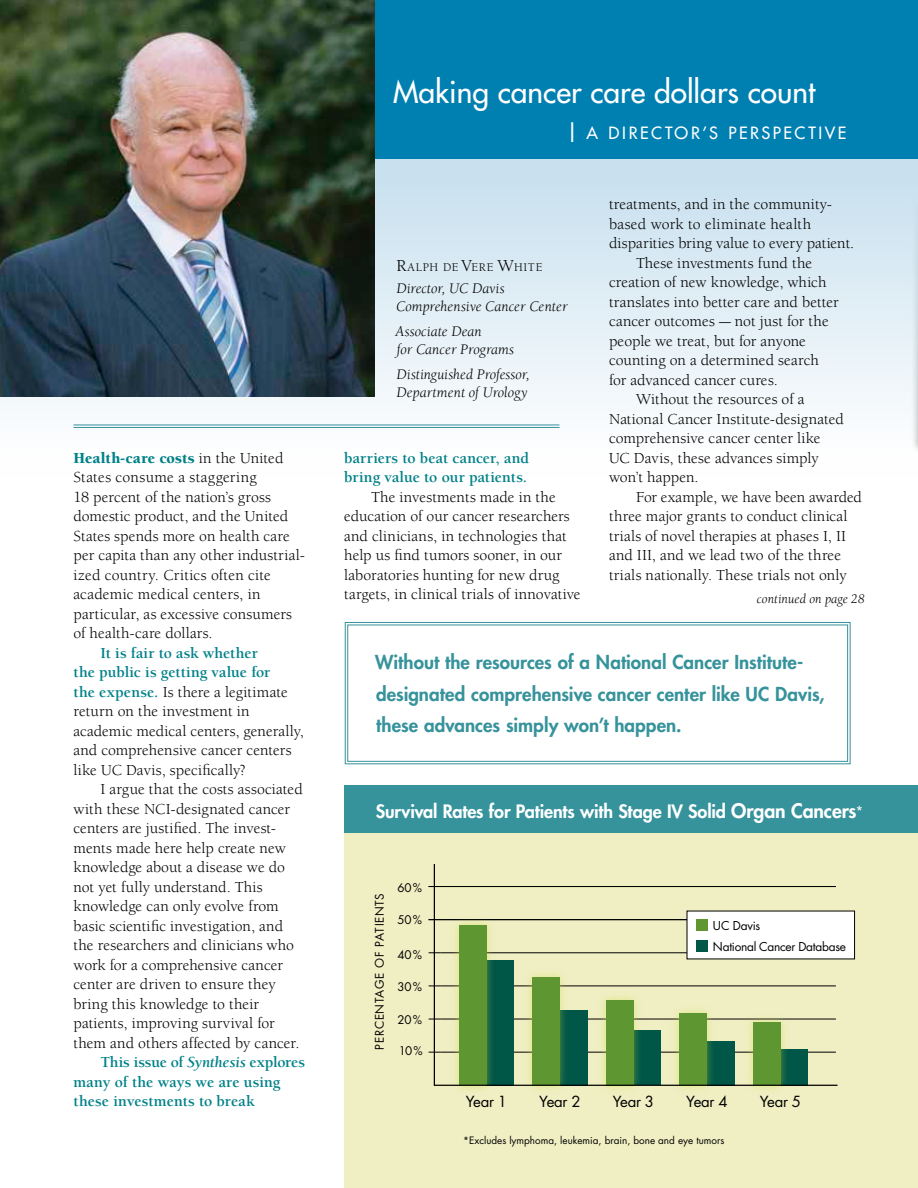
<style>
.page{position:relative;width:918px;height:1188px;background:#fff}
.page>*{position:absolute;margin:0;border:0;box-sizing:border-box;transform-origin:0 0}
.t1{font:30px "Futura";color:#fff}
.t2{font:800 18.75px/31.5px "Futura";color:#36929b}
.t3{font:800 18px "Futura";letter-spacing:-.005em;color:#fff}
.t4{font:16.5px "Futura";letter-spacing:.15em;color:#fff}
.t5{font:15.75px/19.5px "Berkeley";letter-spacing:.005em;color:#000}
.t6{font:700 15.75px/19.5px "Berkeley";color:#008188}
.t7{font:italic 15px/18px "Berkeley";color:#000}
.t8{font:14.85px "Futura";letter-spacing:-.02em;color:#000}
.t9{font:italic 13.5px "Berkeley";letter-spacing:.005em;color:#000}
.t10{font:12.15px "Berkeley";letter-spacing:.055em;color:#000}
.t11{font:11.85px/20.9px "Futura";letter-spacing:-.02em;color:#000}
.t12{font:11.55px "Futura";letter-spacing:.05em;color:#000}
.t13{font:9.9px "Futura";color:#000}
.s1{font-weight:900;color:#008188}
.s2{font-weight:700;color:#008188}
.s3{font-style:italic}
.s4{font-size:24px}
.s5{font-size:17.25px}
.s6{font-size:19.5px}
.s7{font-weight:400;font-size:13.5px}
</style>
<div class="page">
<svg style="left:0;top:159px;width:918px;height:291px"></svg>
<div style="left:344px;top:0;width:574px;height:159px;background:#007fb1"></div>
<img style="left:0;top:0;width:375px;height:397px">
<div style="left:344px;top:785px;width:574px;height:403px;background:#f0efc4"></div>
<div style="left:344px;top:785px;width:574px;height:48px;background:#36929b"></div>
<svg style="left:345px;top:622px;width:506px;height:142px"></svg>
<div style="left:347px;top:625px;width:501px;height:137px;border:1px solid #36929b"></div>
<svg style="left:433px;top:865px;width:406px;height:222px"></svg>
<div style="left:687px;top:911px;width:168px;height:48px;background:#fff"></div>
<div style="left:696px;top:919px;width:12px;height:12px;background:#5e9632"></div>
<div style="left:696px;top:940px;width:12px;height:11px;background:#005647"></div>
<hr style="left:73px;top:425px;width:486px;height:1px;background:#36929b">
<hr style="left:73px;top:427px;width:486px;height:1px;background:#36929b">
<p class="t5" style="left:73px;top:449px;width:233px"><span class="s1">Health-care costs</span> in the United<br>States consume a staggering<br>18 percent of the nation’s gross domestic product, and the United<br>States spends more on health care per capita than any other industrial&shy;ized country. Critics often cite academic medical centers, in particular, as excessive consumers of health-care dollars.</p>
<p class="t5" style="left:73px;top:644px;width:232px;text-indent:27px"><span class="s2">It is fair to ask whether<br>the public is getting value for<br>the expense.</span> Is there a legitimate return on the investment in academic medical centers, generally, and comprehensive cancer centers like UC Davis, specifically?</p>
<p class="t5" style="left:100px;top:780px;width:204px">I argue that the costs associated</p>
<p class="t5" style="left:73px;top:799px;width:218px">with these NCI-designated cancer</p>
<p class="t5" style="left:73px;top:819px;width:204px">centers are justified. The invest-</p>
<p class="t5" style="left:73px;top:838px;width:214px">ments made here help create new</p>
<p class="t5" style="left:73px;top:858px;width:213px">knowledge about a disease we do</p>
<p class="t5" style="left:73px;top:877px;width:191px">not yet fully understand. This</p>
<p class="t5" style="left:73px;top:897px;width:207px">knowledge can only evolve from</p>
<p class="t5" style="left:73px;top:916px;width:211px">basic scientific investigation, and</p>
<p class="t5" style="left:73px;top:936px;width:222px">the researchers and clinicians who</p>
<p class="t5" style="left:73px;top:955px;width:211px">work for a comprehensive cancer</p>
<p class="t5" style="left:73px;top:975px;width:204px">center are driven to ensure they</p>
<p class="t5" style="left:73px;top:994px;width:187px">bring this knowledge to their</p>
<p class="t5" style="left:73px;top:1014px;width:203px">patients, improving survival for</p>
<p class="t5" style="left:73px;top:1033px;width:227px">them and others affected by cancer.</p>
<p class="t6" style="left:100px;top:1053px;width:206px">This issue of <span class="s3">Synthesis</span> explores</p>
<p class="t6" style="left:73px;top:1072px;width:209px">many of the ways we are using</p>
<p class="t6" style="left:73px;top:1092px;width:183px">these investments to break</p>
<h1 class="t1" style="left:393px;top:73px;width:424px">Making cancer care dollars count</h1>
<p class="t4" style="left:565px;top:123px;width:282px"><span class="s4">|</span> A DIRECTOR’S PERSPECTIVE</p>
<p class="t10" style="left:396px;top:261px;width:148px"><span class="s5">R</span>ALPH DE <span class="s5">V</span>ERE <span class="s5">W</span>HITE</p>
<p class="t7" style="left:396px;top:280px;width:173px">Director, UC Davis<br>Comprehensive Cancer Center</p>
<p class="t7" style="left:396px;top:323px;width:120px">Associate Dean<br>for Cancer Programs</p>
<p class="t7" style="left:397px;top:365px;width:135px">Distinguished Professor,<br>Department of Urology</p>
<p class="t6" style="left:344px;top:448px;width:186px">barriers to beat cancer, and bring value to our patients.</p>
<p class="t5" style="left:344px;top:487px;width:238px;text-indent:27px">The investments made in the education of our cancer researchers and clinicians, in technologies that help us find tumors sooner, in our laboratories hunting for new drug targets, in clinical trials of innovative</p>
<p class="t5" style="left:609px;top:195px;width:225px">treatments, and in the community-</p>
<p class="t5" style="left:609px;top:214px;width:204px">based work to eliminate health</p>
<p class="t5" style="left:609px;top:234px;width:247px">disparities bring value to every patient.</p>
<p class="t5" style="left:636px;top:253px;width:178px">These investments fund the</p>
<p class="t5" style="left:609px;top:273px;width:219px">creation of new knowledge, which</p>
<p class="t5" style="left:609px;top:292px;width:231px">translates into better care and better</p>
<p class="t5" style="left:609px;top:312px;width:221px">cancer outcomes — not just for the</p>
<p class="t5" style="left:609px;top:331px;width:198px">people we treat, but for anyone</p>
<p class="t5" style="left:609px;top:351px;width:212px">counting on a determined search</p>
<p class="t5" style="left:609px;top:370px;width:170px">for advanced cancer cures.</p>
<p class="t5" style="left:636px;top:390px;width:170px">Without the resources of a</p>
<p class="t5" style="left:609px;top:409px;width:237px">National Cancer Institute-designated</p>
<p class="t5" style="left:609px;top:429px;width:213px">comprehensive cancer center like</p>
<p class="t5" style="left:609px;top:448px;width:211px">UC Davis, these advances simply</p>
<p class="t5" style="left:609px;top:468px;width:91px">won’t happen.</p>
<p class="t5" style="left:636px;top:487px;width:228px">For example, we have been awarded</p>
<p class="t5" style="left:609px;top:507px;width:240px">three major grants to conduct clinical</p>
<p class="t5" style="left:609px;top:526px;width:239px">trials of novel therapies at phases I, II</p>
<p class="t5" style="left:609px;top:546px;width:234px">and III, and we lead two of the three</p>
<p class="t5" style="left:609px;top:565px;width:239px">trials nationally. These trials not only</p>
<p class="t9" style="left:757px;top:592px;width:109px">continued on page 28</p>
<p class="t2" style="left:375px;top:646px;width:451px">Without the resources of a National Cancer Institute&shy;designated comprehensive cancer center like UC Davis, these advances simply won’t happen.</p>
<p class="t3" style="left:376px;top:799px;width:489px">Survival Rates for Patients with Stage IV Solid <span class="s6">Organ Cancers</span><span class="s7">*</span></p>
<p class="t12" style="left:372px;top:1050px;width:158px;rotate:-90deg">PERCENTAGE OF PATIENTS</p>
<p class="t12" style="left:397px;top:880px;width:26px">60%</p>
<p class="t12" style="left:398px;top:912px;width:26px">50%</p>
<p class="t12" style="left:397px;top:947px;width:26px">40%</p>
<p class="t12" style="left:398px;top:979px;width:26px">30%</p>
<p class="t12" style="left:398px;top:1011px;width:26px">20%</p>
<p class="t12" style="left:399px;top:1043px;width:25px">10%</p>
<p class="t11" style="left:713px;top:915px;width:135px">UC Davis<br>National Cancer Database</p>
<p class="t8" style="left:466px;top:1091px;width:43px">Year 1</p>
<p class="t8" style="left:539px;top:1091px;width:43px">Year 2</p>
<p class="t8" style="left:613px;top:1091px;width:43px">Year 3</p>
<p class="t8" style="left:686px;top:1091px;width:43px">Year 4</p>
<p class="t8" style="left:760px;top:1091px;width:43px">Year 5</p>
<p class="t13" style="left:463px;top:1133px;width:263px">*Excludes lymphoma, leukemia, brain, bone and eye tumors</p>
</div>
